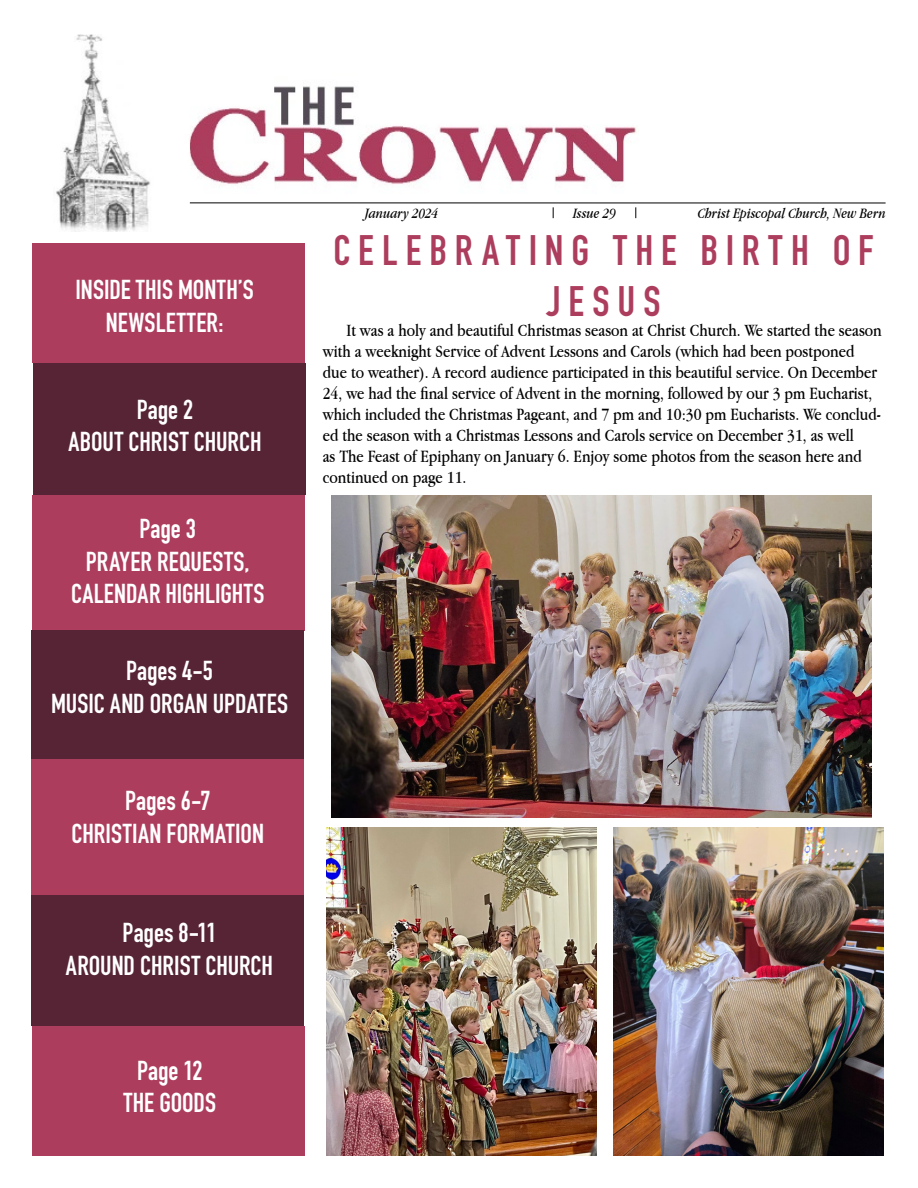
<style>
.page{position:relative;width:918px;height:1188px;background:#fff}
.page>*{position:absolute;margin:0;border:0;box-sizing:border-box;transform-origin:0 0}
.t1{font:700 42px/50.4px "DIN Condensed";letter-spacing:.19em;color:#ac3d5d;text-align:center}
.t2{font:700 27px/32.4px "DIN Condensed";color:#fff;text-align:center}
.t3{font:18px/21px "Apple Garamond";color:#000}
.t4{font:italic 15px "Apple Garamond";letter-spacing:.005em;color:#000}
</style>
<div class="page">
<img style="left:56px;top:34px;width:94px;height:198px">
<div style="left:32px;top:243px;width:273px;height:120px;background:#ac3d5d"></div>
<img style="left:190px;top:86px;width:447px;height:101px">
<hr style="left:190px;top:202px;width:696px;height:1px;background:#000">
<div style="left:33px;top:363px;width:272px;height:132px;background:#562435"></div>
<div style="left:33px;top:1026px;width:272px;height:130px;background:#ac3d5d"></div>
<div style="left:33px;top:495px;width:272px;height:136px;background:#ac3d5d"></div>
<div style="left:31px;top:630px;width:272px;height:131px;background:#562435"></div>
<div style="left:31px;top:895px;width:272px;height:131px;background:#562435"></div>
<div style="left:32px;top:759px;width:272px;height:136px;background:#ac3d5d"></div>
<img style="left:332px;top:495px;width:540px;height:323px">
<img style="left:326px;top:828px;width:270px;height:328px">
<img style="left:613px;top:828px;width:270px;height:328px">
<h2 class="t2" style="left:76px;top:273px;width:180px">INSIDE THIS MONTH’S<br>NEWSLETTER:</h2>
<h2 class="t2" style="left:68px;top:393px;width:195px">Page 2<br>ABOUT CHRIST CHURCH</h2>
<h2 class="t2" style="left:71px;top:512px;width:195px">Page 3<br>PRAYER REQUESTS,<br>CALENDAR HIGHLIGHTS</h2>
<h2 class="t2" style="left:51px;top:654px;width:239px">Pages 4-5<br>MUSIC AND ORGAN UPDATES</h2>
<h2 class="t2" style="left:71px;top:785px;width:194px">Pages 6-7<br>CHRISTIAN FORMATION</h2>
<h2 class="t2" style="left:66px;top:917px;width:209px">Pages 8-11<br>AROUND CHRIST CHURCH</h2>
<h2 class="t2" style="left:123px;top:1054px;width:94px">Page 12<br>THE GOODS</h2>
<p class="t4" style="left:365px;top:204px;width:74px">January 2024</p>
<p class="t4" style="left:573px;top:204px;width:44px">Issue 29</p>
<p class="t4" style="left:698px;top:204px;width:189px">Christ Episcopal Church, New Bern</p>
<h1 class="t1" style="left:333px;top:225px;width:542px">CELEBRATING THE BIRTH OF<br>JESUS</h1>
<p class="t3" style="left:323px;top:319px;width:561px;text-indent:24px">It was a holy and beautiful Christmas season at Christ Church. We started the season with a weeknight Service of Advent Lessons and Carols (which had been postponed due to weather). A record audience participated in this beautiful service. On December 24, we had the final service of Advent in the morning, followed by our 3 pm Eucharist, which included the Christmas Pageant, and 7 pm and 10:30 pm Eucharists. We conclud&shy;ed the season with a Christmas Lessons and Carols service on December 31, as well<br>as The Feast of Epiphany on January 6. Enjoy some photos from the season here and continued on page 11.</p>
</div>
